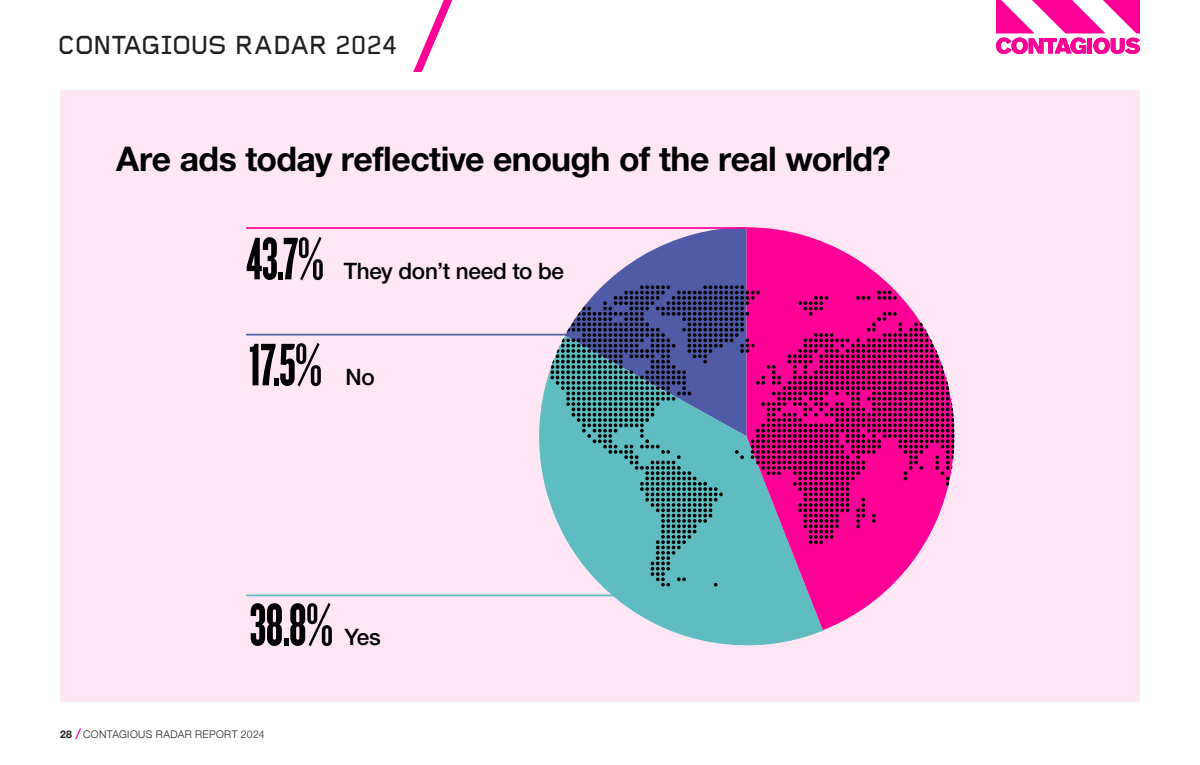
<style>
.page{position:relative;width:1200px;height:765px;background:#fff}
.page>*{position:absolute;margin:0;border:0;box-sizing:border-box;transform-origin:0 0}
.t1{font:62.4px "Knockout 67 Full Bantamwt";color:#000}
.t2{font:62.4px "Knockout 67 Full Bantamwt";color:#000;scale:.96 1}
.t3{font:700 34.05px "Helvetica Neue";letter-spacing:-.015em;color:#000}
.t4{font:500 27px "Foundry Gridnik";letter-spacing:-.03em;color:#231f20}
.t5{font:500 22.65px "Helvetica Neue";letter-spacing:-.015em;color:#000}
.t6{font:300 10.5px "Helvetica Neue";letter-spacing:.04em;color:#231f20}
.s1{font-weight:700}
.s2{font-family:"Foundry Gridnik";font-weight:700;font-size:12.75px;color:#ff0096}
</style>
<div class="page">
<svg style="left:413px;top:0;width:39px;height:72px"></svg>
<svg style="left:996px;top:0;width:144px;height:54px"></svg>
<div style="left:60px;top:90px;width:1080px;height:612px;background:#ffe6f5"></div>
<svg style="left:603px;top:229px;width:144px;height:56px;fill:#4f5ba6"></svg>
<svg style="left:539px;top:418px;width:284px;height:228px"></svg>
<svg style="left:747px;top:227px;width:143px;height:403px;fill:#ff0096"></svg>
<svg style="left:540px;top:285px;width:415px;height:302px;background:#945a97"></svg>
<hr style="left:246px;top:227px;width:501px;height:2px;background:#ff0096">
<hr style="left:246px;top:595px;width:501px;height:1px;background:#5fbdc2">
<hr style="left:246px;top:334px;width:331px;height:1px;background:#4f5ba6">
<p class="t4" style="left:58px;top:30px;width:342px">CONTAGIOUS RADAR 2024</p>
<p class="t3" style="left:116px;top:132px;width:776px">Are ads today reflective enough of the real world?</p>
<p class="t2" style="left:246px;top:222px;width:83px">43.7%</p>
<p class="t5" style="left:344px;top:253px;width:222px">They don’t need to be</p>
<p class="t1" style="left:249px;top:328px;width:75px">17.5%</p>
<p class="t5" style="left:346px;top:359px;width:31px">No</p>
<p class="t1" style="left:250px;top:588px;width:85px">38.8%</p>
<p class="t5" style="left:345px;top:619px;width:38px">Yes</p>
<p class="t6" style="left:60px;top:726px;width:206px"><span class="s1">28</span> <span class="s2">/</span>CONTAGIOUS RADAR REPORT 2024</p>
</div>
